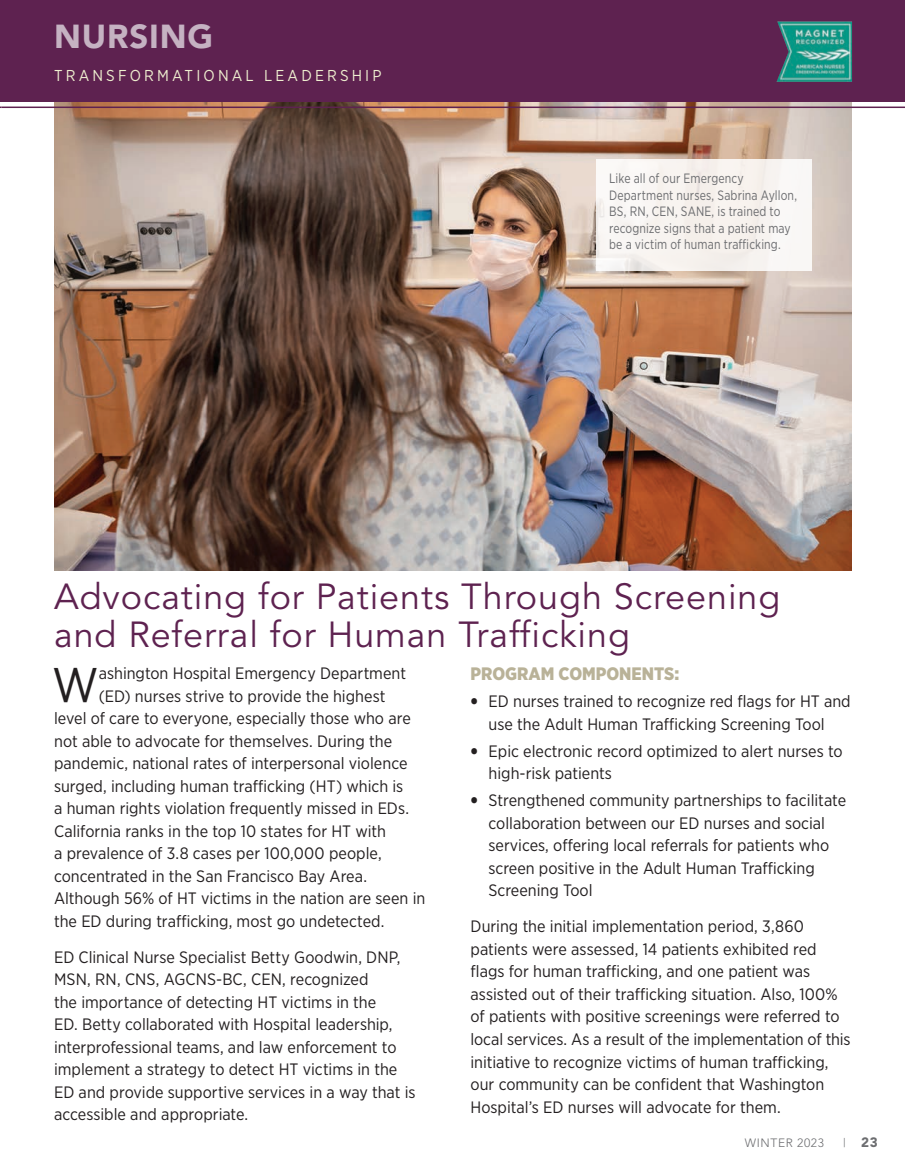
<style>
.page{position:relative;width:905px;height:1175px;background:#fff}
.page>*{position:absolute;margin:0;border:0;box-sizing:border-box;transform-origin:0 0}
._1st_paragraph{font:48.6px "Gotham Narrow";color:#231f20}
.NEW_Headline{font:36px/37.5px "Avenir";letter-spacing:.025em;color:#5e2250}
.Headline{font:900 33px "Avenir";letter-spacing:.025em;color:#c5b2c2}
.Subhead{font:900 18px "Gotham Narrow";color:#b9b298}
.Body_text{font:16.5px/22.5px "Gotham Narrow";color:#231f20}
._1st_paragraph-2{font:16.5px "Gotham Narrow";color:#231f20}
.Bullet{font:16.5px/22.5px "Gotham Narrow";color:#231f20}
.NEW_Eyebrow{font:15.75px "Gotham Narrow";letter-spacing:.2em;color:#eeeecf}
.NEW_Caption{font:13.5px/16.5px "Gotham Narrow";letter-spacing:.01em;color:#6c6d70;scale:.9 1}
.t1{font:900 13.5px "Avenir";color:#6c6d70}
.t2{font:300 12px "Avenir";letter-spacing:.05em;color:#6c6d70}
.s1{font-weight:900}
.s2{font-weight:300;font-size:12px}
</style>
<div class="page">
<img style="left:54px;top:101px;width:797px;height:469px">
<div style="left:2px;top:0;width:902px;height:101px;background:#5e2250"></div>
<hr style="left:2px;top:106px;width:902px;height:2px;background:#5e2250">
<img style="left:776px;top:21px;width:76px;height:61px">
<hr style="left:0;top:0;width:2px;height:101px;background:#5e2250">
<div style="left:595px;top:159px;width:216px;height:111px;background:#f8f3f0"></div>
<p class="Headline" style="left:54px;top:17px;width:160px">NURSING</p>
<p class="NEW_Eyebrow" style="left:54px;top:66px;width:329px">TRANSFORMATIONAL LEADERSHIP</p>
<p class="NEW_Caption" style="left:609px;top:170px;width:210px">Like all of our Emergency<br>Department nurses, Sabrina Ayllon,<br>BS, RN, CEN, SANE, is trained to recognize signs that a patient may be a victim of human trafficking.</p>
<p class="NEW_Headline" style="left:54px;top:579px;width:728px">Advocating for Patients Through Screening and Referral for Human Trafficking</p>
<p class="_1st_paragraph" style="left:52px;top:654px;width:48px">W</p>
<p class="_1st_paragraph-2" style="left:99px;top:663px;width:309px">ashington Hospital Emergency Department</p>
<p class="Subhead" style="left:470px;top:662px;width:210px">PROGRAM COMPONENTS:</p>
<p class="Bullet" style="left:470px;top:690px;width:381px;text-align:center"><span class="s1">•</span> ED nurses trained to recognize red flags for HT and use the Adult Human Trafficking Screening Tool</p>
<p class="Bullet" style="left:488px;top:739px;width:355px;text-indent:-18px"><span class="s1">•</span> Epic electronic record optimized to alert nurses to high-risk patients</p>
<p class="Bullet" style="left:488px;top:789px;width:359px;text-indent:-18px"><span class="s1">•</span> Strengthened community partnerships to facilitate collaboration between our ED nurses and social services, offering local referrals for patients who screen positive in the Adult Human Trafficking Screening Tool</p>
<p class="Body_text" style="left:470px;top:915px;width:381px">During the initial implementation period, 3,860 patients were assessed, 14 patients exhibited red flags for human trafficking, and one patient was assisted out of their trafficking situation. Also, 100% of patients with positive screenings were referred to local services. As a result of the implementation of this initiative to recognize victims of human trafficking, our community can be confident that Washington Hospital’s ED nurses will advocate for them.</p>
<p class="_1st_paragraph-2" style="left:99px;top:685px;width:288px">(ED) nurses strive to provide the highest</p>
<p class="_1st_paragraph-2" style="left:54px;top:708px;width:358px">level of care to everyone, especially those who are</p>
<p class="_1st_paragraph-2" style="left:54px;top:730px;width:339px">not able to advocate for themselves. During the</p>
<p class="_1st_paragraph-2" style="left:54px;top:753px;width:355px">pandemic, national rates of interpersonal violence</p>
<p class="_1st_paragraph-2" style="left:54px;top:775px;width:351px">surged, including human trafficking (HT) which is</p>
<p class="_1st_paragraph-2" style="left:54px;top:798px;width:356px">a human rights violation frequently missed in EDs.</p>
<p class="_1st_paragraph-2" style="left:54px;top:820px;width:333px">California ranks in the top 10 states for HT with</p>
<p class="_1st_paragraph-2" style="left:54px;top:843px;width:329px">a prevalence of 3.8 cases per 100,000 people,</p>
<p class="_1st_paragraph-2" style="left:54px;top:865px;width:314px">concentrated in the San Francisco Bay Area.</p>
<p class="_1st_paragraph-2" style="left:54px;top:888px;width:373px">Although 56% of HT victims in the nation are seen in</p>
<p class="_1st_paragraph-2" style="left:54px;top:910px;width:332px">the ED during trafficking, most go undetected.</p>
<p class="Body_text" style="left:54px;top:945px;width:363px">ED Clinical Nurse Specialist Betty Goodwin, DNP, MSN, RN, CNS, AGCNS-BC, CEN, recognized<br>the importance of detecting HT victims in the<br>ED. Betty collaborated with Hospital leadership, interprofessional teams, and law enforcement to implement a strategy to detect HT victims in the ED and provide supportive services in a way that is accessible and appropriate.</p>
<p class="t2" style="left:745px;top:1136px;width:80px">WINTER 2023</p>
<p class="t1" style="left:843px;top:1134px;width:36px"><span class="s2">|</span> 23</p>
</div>
